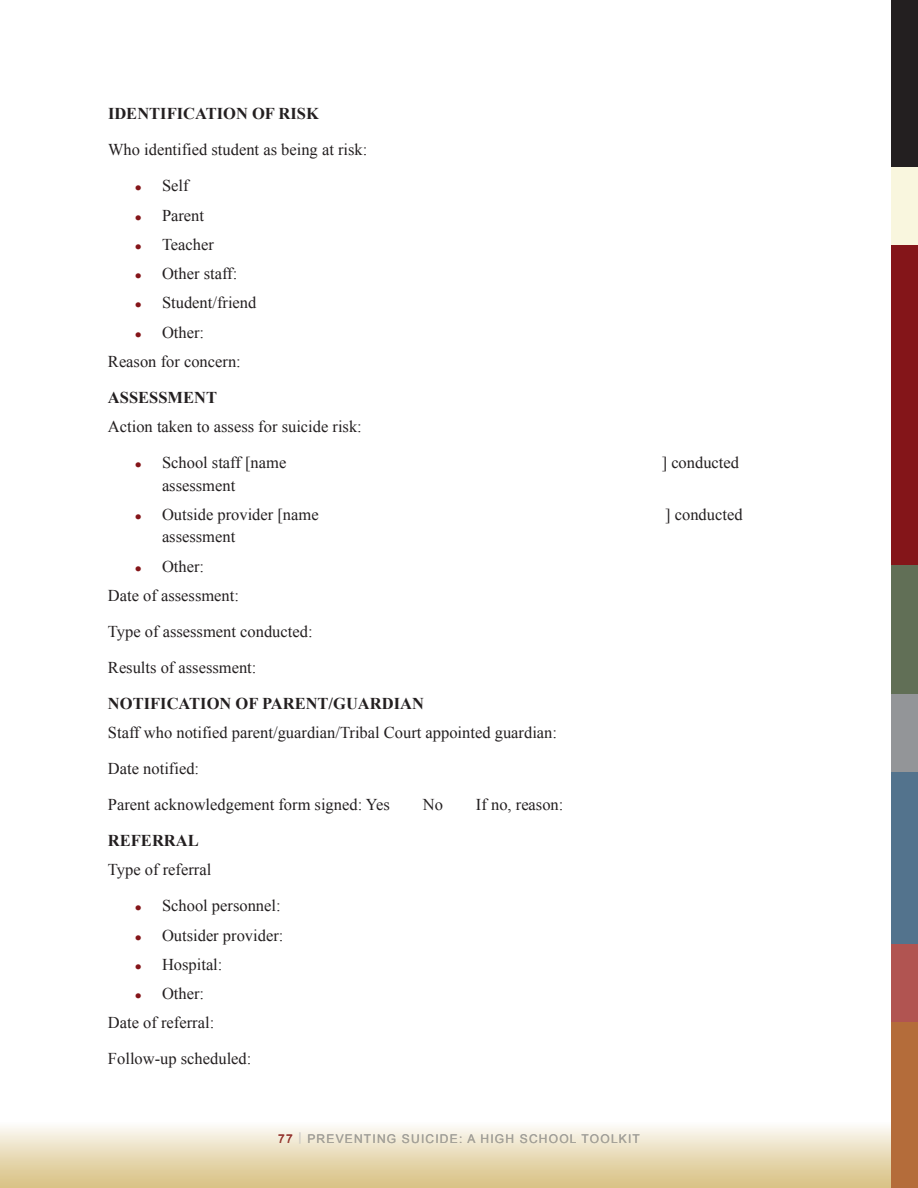
<style>
.page{position:relative;width:918px;height:1188px;background:#fff}
.page>*{position:absolute;margin:0;border:0;box-sizing:border-box;transform-origin:0 0}
.t1{font:700 18px "Arial";color:#841519}
.t2{font:16.5px/36px "Times New Roman";color:#231f20}
.t3{font:700 16.5px "Times New Roman";color:#231f20}
.t4{font:12px "Arial";letter-spacing:.1em;color:#939598}
.s1{font-family:"Arial";font-weight:700;font-size:18px;color:#841519}
.s2{color:#841519}
.s3{color:#d1d2d4}
</style>
<div class="page">
<div style="left:0;top:1122px;width:918px;height:66px;background:linear-gradient(to bottom,#fcfbf8,#d7c081)"></div>
<div style="left:891px;top:1022px;width:27px;height:166px;background:#b46c3a"></div>
<div style="left:891px;top:943px;width:27px;height:79px;background:#b15451"></div>
<div style="left:891px;top:772px;width:27px;height:171px;background:#53738d"></div>
<div style="left:891px;top:694px;width:27px;height:78px;background:#939598"></div>
<div style="left:891px;top:565px;width:27px;height:129px;background:#616f56"></div>
<div style="left:891px;top:245px;width:27px;height:320px;background:#841519"></div>
<div style="left:891px;top:166px;width:27px;height:79px;background:#f9f6de"></div>
<div style="left:891px;top:0;width:27px;height:166px;background:#231f20"></div>
<p class="t3" style="left:108px;top:103px;width:212px">IDENTIFICATION OF RISK</p>
<p class="t2" style="left:108px;top:132px;width:261px">Who identified student as being at risk:</p>
<p class="t2" style="left:135px;top:168px;width:55px"><span class="s1">•</span> Self</p>
<p class="t1" style="left:135px;top:206px;width:8px">•</p>
<p class="t2" style="left:162px;top:197px;width:44px">Parent</p>
<p class="t1" style="left:135px;top:235px;width:8px">•</p>
<p class="t2" style="left:162px;top:226px;width:53px">Teacher</p>
<p class="t1" style="left:135px;top:264px;width:8px">•</p>
<p class="t2" style="left:162px;top:255px;width:77px">Other staff:</p>
<p class="t1" style="left:135px;top:293px;width:8px">•</p>
<p class="t2" style="left:162px;top:285px;width:96px">Student/friend</p>
<p class="t1" style="left:135px;top:323px;width:8px">•</p>
<p class="t2" style="left:162px;top:314px;width:44px">Other:</p>
<p class="t2" style="left:108px;top:343px;width:134px">Reason for concern:</p>
<p class="t3" style="left:108px;top:386px;width:111px">ASSESSMENT</p>
<p class="t2" style="left:108px;top:408px;width:255px">Action taken to assess for suicide risk:</p>
<p class="t1" style="left:135px;top:453px;width:8px">•</p>
<p class="t2" style="left:162px;top:444px;width:126px">School staff [name</p>
<p class="t2" style="left:662px;top:444px;width:79px">] conducted</p>
<p class="t2" style="left:162px;top:467px;width:75px">assessment</p>
<p class="t1" style="left:135px;top:505px;width:8px">•</p>
<p class="t2" style="left:162px;top:496px;width:158px">Outside provider [name</p>
<p class="t2" style="left:665px;top:496px;width:79px">] conducted</p>
<p class="t2" style="left:162px;top:519px;width:75px">assessment</p>
<p class="t1" style="left:135px;top:557px;width:8px">•</p>
<p class="t2" style="left:162px;top:548px;width:44px">Other:</p>
<p class="t2" style="left:108px;top:577px;width:133px">Date of assessment:</p>
<p class="t2" style="left:108px;top:613px;width:206px">Type of assessment conducted:</p>
<p class="t2" style="left:108px;top:649px;width:150px">Results of assessment:</p>
<p class="t3" style="left:108px;top:692px;width:317px">NOTIFICATION OF PARENT/GUARDIAN</p>
<p class="t2" style="left:108px;top:714px;width:451px">Staff who notified parent/guardian/Tribal Court appointed guardian:</p>
<p class="t2" style="left:108px;top:750px;width:93px">Date notified:</p>
<p class="t2" style="left:108px;top:786px;width:283px">Parent acknowledgement form signed: Yes</p>
<p class="t2" style="left:423px;top:786px;width:22px">No</p>
<p class="t2" style="left:476px;top:786px;width:89px">If no, reason:</p>
<p class="t3" style="left:108px;top:829px;width:92px">REFERRAL</p>
<p class="t2" style="left:162px;top:852px;width:120px;text-indent:-54px">Type of referral<br>School personnel:</p>
<p class="t1" style="left:135px;top:926px;width:8px">•</p>
<p class="t2" style="left:162px;top:917px;width:123px">Outsider provider:</p>
<p class="t1" style="left:135px;top:955px;width:8px">•</p>
<p class="t2" style="left:162px;top:946px;width:62px">Hospital:</p>
<p class="t1" style="left:135px;top:984px;width:8px">•</p>
<p class="t2" style="left:162px;top:975px;width:44px">Other:</p>
<p class="t2" style="left:108px;top:1005px;width:108px">Date of referral:</p>
<p class="t2" style="left:108px;top:1041px;width:145px">Follow-up scheduled:</p>
<p class="t1" style="left:135px;top:896px;width:8px">•</p>
<p class="t4" style="left:278px;top:1131px;width:363px"><span class="s2">77</span> <span class="s3">|</span> PREVENTING SUICIDE: A HIGH SCHOOL TOOLKIT</p>
</div>
